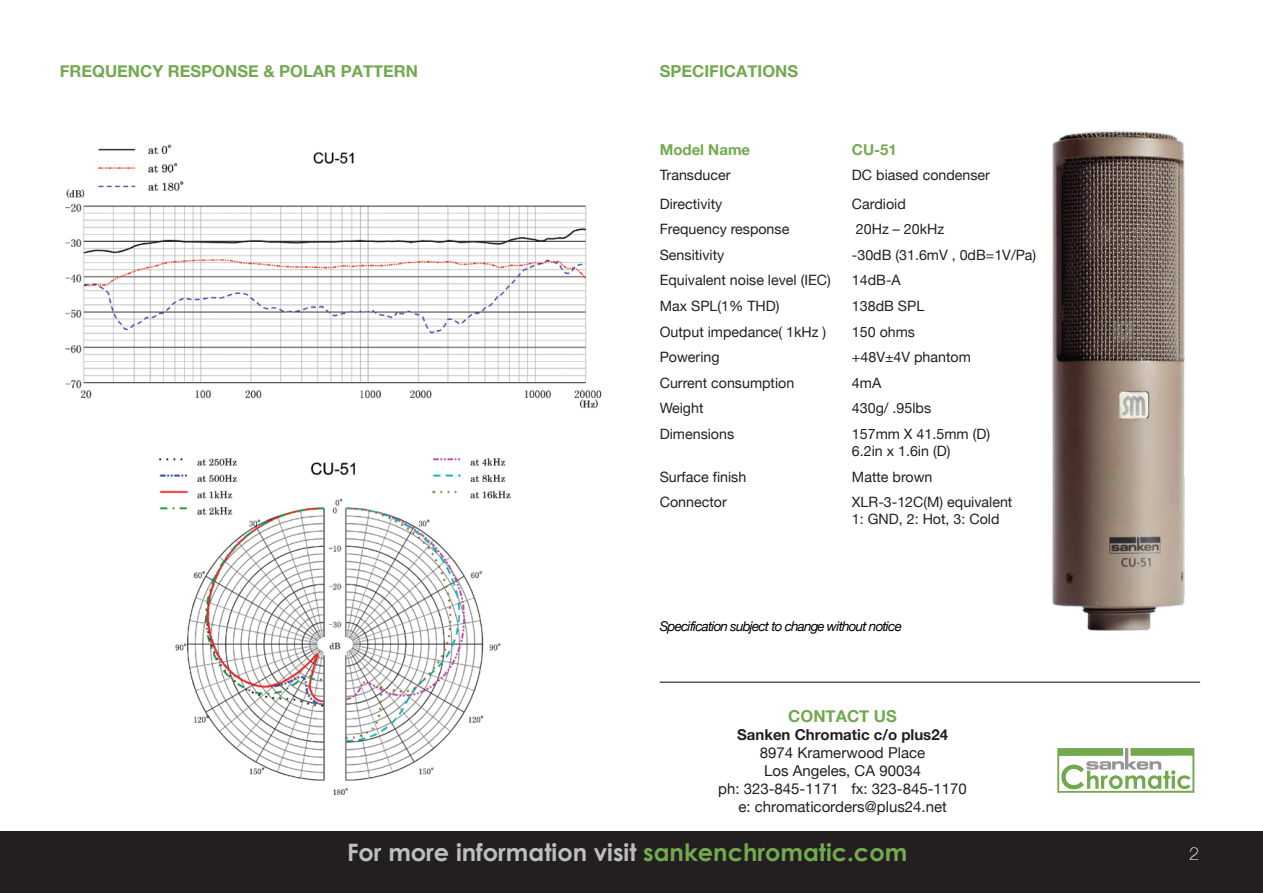
<style>
.page{position:relative;width:1263px;height:893px;background:#fff}
.page>*{position:absolute;margin:0;border:0;box-sizing:border-box;transform-origin:0 0}
.t1{font:700 24px "Century Gothic";color:#bcbec0}
.t2{font:100 18px "Helvetica Neue";color:#fff}
.t3{font:700 16.5px "Helvetica Neue";color:#72a94e}
.t4{font:15px/18px "Helvetica Neue";color:#231f20;text-align:center}
.t5{font:700 15px "Helvetica Neue";color:#231f20}
.t6{font:700 15px "Helvetica Neue";color:#73a94f}
.t7{font:14.25px/17.1px "Helvetica Neue";color:#231f20}
.t8{font:italic 13.5px "Helvetica Neue";letter-spacing:-.06em;color:#010101}
.s1{color:#72a94e}
</style>
<div class="page">
<div style="left:0;top:831px;width:1263px;height:62px;background:#231f20"></div>
<svg style="left:1057px;top:748px;width:137px;height:45px"></svg>
<hr style="left:660px;top:682px;width:540px;height:1px;background:#231f20">
<img style="left:65px;top:144px;width:537px;height:265px">
<img style="left:158px;top:458px;width:353px;height:337px">
<img style="left:1052px;top:130px;width:133px;height:501px">
<p class="t3" style="left:60px;top:58px;width:360px">FREQUENCY RESPONSE &amp; POLAR PATTERN</p>
<p class="t3" style="left:660px;top:58px;width:140px">SPECIFICATIONS</p>
<p class="t6" style="left:660px;top:138px;width:92px">Model Name</p>
<p class="t6" style="left:852px;top:138px;width:47px">CU-51</p>
<p class="t7" style="left:660px;top:168px;width:72px">Transducer</p>
<p class="t7" style="left:852px;top:168px;width:140px">DC biased condenser</p>
<p class="t7" style="left:660px;top:196px;width:64px">Directivity</p>
<p class="t7" style="left:852px;top:196px;width:55px">Cardioid</p>
<p class="t7" style="left:660px;top:222px;width:131px">Frequency response</p>
<p class="t7" style="left:856px;top:222px;width:90px">20Hz – 20kHz</p>
<p class="t7" style="left:660px;top:247px;width:66px">Sensitivity</p>
<p class="t7" style="left:852px;top:247px;width:186px">-30dB (31.6mV , 0dB=1V/Pa)</p>
<p class="t7" style="left:660px;top:273px;width:172px">Equivalent noise level (IEC)</p>
<p class="t7" style="left:852px;top:273px;width:50px">14dB-A</p>
<p class="t7" style="left:660px;top:298px;width:121px">Max SPL(1% THD)</p>
<p class="t7" style="left:852px;top:298px;width:74px">138dB SPL</p>
<p class="t7" style="left:660px;top:324px;width:168px">Output impedance( 1kHz )</p>
<p class="t7" style="left:852px;top:324px;width:65px">150 ohms</p>
<p class="t7" style="left:660px;top:349px;width:61px">Powering</p>
<p class="t7" style="left:852px;top:349px;width:121px">+48V±4V phantom</p>
<p class="t7" style="left:660px;top:375px;width:136px">Current consumption</p>
<p class="t7" style="left:852px;top:375px;width:31px">4mA</p>
<p class="t7" style="left:660px;top:400px;width:45px">Weight</p>
<p class="t7" style="left:852px;top:400px;width:81px">430g/ .95lbs</p>
<p class="t7" style="left:660px;top:426px;width:76px">Dimensions</p>
<p class="t7" style="left:660px;top:469px;width:88px">Surface finish</p>
<p class="t7" style="left:852px;top:426px;width:140px">157mm X 41.5mm (D)<br>6.2in x 1.6in (D)</p>
<p class="t7" style="left:852px;top:469px;width:82px">Matte brown</p>
<p class="t7" style="left:660px;top:494px;width:69px">Connector</p>
<p class="t7" style="left:852px;top:494px;width:162px">XLR-3-12C(M) equivalent<br>1: GND, 2: Hot, 3: Cold</p>
<p class="t8" style="left:660px;top:616px;width:244px">Specification subject to change without notice</p>
<p class="t3" style="left:788px;top:703px;width:110px">CONTACT US</p>
<p class="t5" style="left:737px;top:722px;width:212px">Sanken Chromatic c/o plus24</p>
<p class="t4" style="left:718px;top:744px;width:250px">8974 Kramerwood Place<br>Los Angeles, CA 90034<br>ph: 323-845-1171 fx: 323-845-1170 e: chromaticorders@plus24.net</p>
<h1 class="t1" style="left:347px;top:838px;width:562px">For more information visit <span class="s1">sankenchromatic.com</span></h1>
<p class="t2" style="left:1189px;top:840px;width:12px">2</p>
</div>
